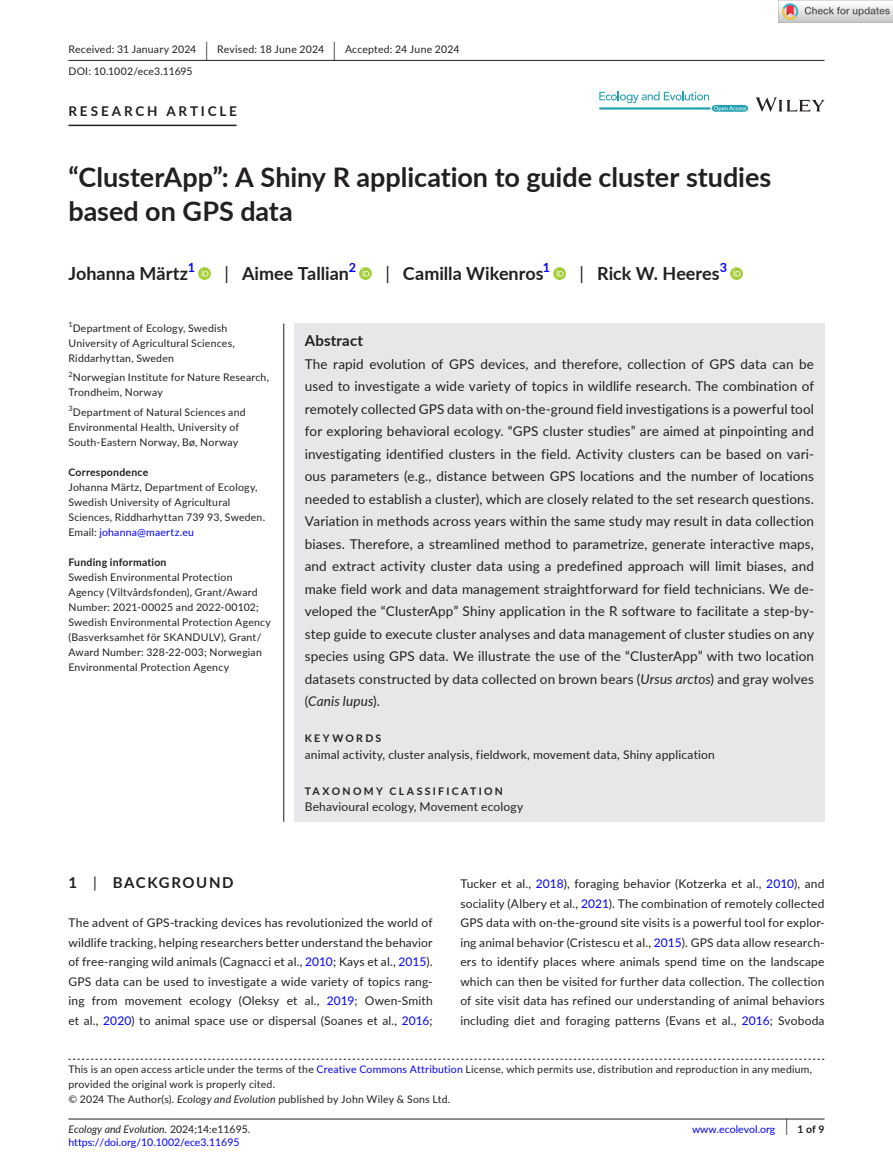
<style>
.page{position:relative;width:893px;height:1174px;background:#fff}
.page>*{position:absolute;margin:0;border:0;box-sizing:border-box;transform-origin:0 0}
.t1{font:700 27px/34.5px "Lato";color:#231f20}
.t2{font:700 18px "Lato";color:#231f20}
.t3{font:700 15px "Lato";letter-spacing:.105em;color:#231f20}
.t4{font:700 15px "Lato";letter-spacing:.015em;color:#231f20}
.t5{font:13.5px/22.5px "Lato";letter-spacing:.01em;color:#231f20;text-align:justify}
.t6{font:700 13.5px "Lato";letter-spacing:.21em;color:#231f20}
.t7{font:700 12.6px "Lato";color:#00f}
.t8{font:12px/19.5px "Lato";letter-spacing:.015em;color:#231f20;text-align:justify}
.t9{font:10.5px/15px "Lato";letter-spacing:.02em;color:#231f20}
.t10{font:10.5px "Lato";color:#00f}
.t11{font:700 10.5px "Lato";letter-spacing:.025em;color:#231f20}
.t12{font:italic 10.5px "Lato";color:#231f20}
.t13{font:700 10.5px "Lato";letter-spacing:.22em;color:#231f20}
.t14{font:7.35px "Lato";color:#231f20}
.s1{font-size:19.65px}
.s2{font-weight:400}
.s3{color:#00f}
.s4{font-style:italic}
.s5{font-style:normal}
.s6{font-weight:400;font-size:17.4px}
</style>
<div class="page">
<hr style="left:68px;top:1118px;width:756px;height:1px;background:#231f20">
<svg style="left:756px;top:97px;width:68px;height:15px"></svg>
<svg style="left:599px;top:91px;width:149px;height:21px"></svg>
<hr style="left:68px;top:60px;width:756px;height:1px;background:#231f20">
<hr style="left:68px;top:125px;width:169px;height:1px;background:#231f20">
<svg style="left:198px;top:267px;width:13px;height:13px"></svg>
<svg style="left:202px;top:269px;width:6px;height:7px"></svg>
<svg style="left:359px;top:267px;width:13px;height:13px"></svg>
<svg style="left:362px;top:269px;width:7px;height:7px"></svg>
<svg style="left:553px;top:267px;width:13px;height:13px"></svg>
<svg style="left:557px;top:269px;width:7px;height:7px"></svg>
<svg style="left:730px;top:267px;width:13px;height:13px"></svg>
<svg style="left:734px;top:269px;width:6px;height:7px"></svg>
<svg style="left:68px;top:1058px;width:756px;height:1px"></svg>
<div style="left:294px;top:323px;width:530px;height:498px;background:#e6e7e9"></div>
<hr style="left:283px;top:323px;width:1px;height:498px;background:#231f20">
<img style="left:779px;top:0;width:114px;height:23px">
<p class="t9" style="left:68px;top:38px;width:393px;line-height:21.8px">Received: 31 January 2024 <span class="s1">|</span> Revised: 18 June 2024 <span class="s1">|</span> Accepted: 24 June 2024<br>DOI: 10.1002/ece3.11695</p>
<p class="t6" style="left:68px;top:101px;width:170px">RESEARCH ARTICLE</p>
<h1 class="t1" style="left:68px;top:159px;width:704px">“ClusterApp”: A Shiny R application to guide cluster studies based on GPS data</h1>
<h2 class="t2" style="left:68px;top:260px;width:121px">Johanna Märtz</h2>
<p class="t7" style="left:188px;top:258px;width:9px">1</p>
<h2 class="t2" style="left:224px;top:260px;width:126px"><span class="s2">|</span> Aimee Tallian</h2>
<p class="t7" style="left:349px;top:258px;width:9px">2</p>
<h2 class="t2" style="left:385px;top:260px;width:160px"><span class="s2">|</span> Camilla Wikenros</h2>
<p class="t7" style="left:543px;top:258px;width:9px">1</p>
<h2 class="t2" style="left:579px;top:260px;width:142px"><span class="s2">|</span> Rick W. Heeres</h2>
<p class="t7" style="left:720px;top:258px;width:9px">3</p>
<p class="t14" style="left:68px;top:319px;width:6px">1</p>
<p class="t9" style="left:68px;top:320px;width:168px;text-indent:4px">Department of Ecology, Swedish<br>University of Agricultural Sciences,<br>Riddarhyttan, Sweden</p>
<p class="t14" style="left:68px;top:369px;width:6px">2</p>
<p class="t9" style="left:68px;top:370px;width:202px;text-indent:4px">Norwegian Institute for Nature Research,<br>Trondheim, Norway</p>
<p class="t9" style="left:68px;top:404px;width:179px"><sup>3</sup>Department of Natural Sciences and<br>Environmental Health, University of<br>South-Eastern Norway, Bø, Norway</p>
<p class="t11" style="left:68px;top:464px;width:81px">Correspondence</p>
<p class="t9" style="left:68px;top:479px;width:198px">Johanna Märtz, Department of Ecology, Swedish University of Agricultural Sciences, Riddharhyttan 739 93, Sweden.<br>Email: <span class="s3">johanna@maertz.eu</span></p>
<p class="t11" style="left:68px;top:554px;width:100px">Funding information</p>
<p class="t9" style="left:68px;top:569px;width:204px">Swedish Environmental Protection<br>Agency (Viltvårdsfonden), Grant/Award Number: 2021-00025 and 2022-00102; Swedish Environmental Protection Agency (Basverksamhet för SKANDULV), Grant/ Award Number: 328-22-003; Norwegian Environmental Protection Agency</p>
<p class="t4" style="left:305px;top:329px;width:60px">Abstract</p>
<p class="t5" style="left:305px;top:352px;width:511px">The rapid evolution of GPS devices, and therefore, collection of GPS data can be used to investigate a wide variety of topics in wildlife research. The combination of remotely collected GPS data with on-the-ground field investigations is a powerful tool for exploring behavioral ecology. “GPS cluster studies” are aimed at pinpointing and investigating identified clusters in the field. Activity clusters can be based on vari&shy;ous parameters (e.g., distance between GPS locations and the number of locations needed to establish a cluster), which are closely related to the set research questions.<br>Variation in methods across years within the same study may result in data collection biases. Therefore, a streamlined method to parametrize, generate interactive maps, and extract activity cluster data using a predefined approach will limit biases, and make field work and data management straightforward for field technicians. We de&shy;veloped the “ClusterApp” Shiny application in the R software to facilitate a step-by&shy;step guide to execute cluster analyses and data management of cluster studies on any species using GPS data. We illustrate the use of the “ClusterApp” with two location datasets constructed by data collected on brown bears (<span class="s4">Ursus arctos</span>) and gray wolves (<span class="s4">Canis lupus</span>).</p>
<p class="t13" style="left:305px;top:730px;width:78px">KEYWORDS</p>
<p class="t8" style="left:305px;top:744px;width:412px">animal activity, cluster analysis, fieldwork, movement data, Shiny application</p>
<p class="t13" style="left:305px;top:783px;width:200px">TAXONOMY CLASSIFICATION</p>
<p class="t8" style="left:305px;top:796px;width:220px">Behavioural ecology, Movement ecology</p>
<p class="t3" style="left:68px;top:872px;width:167px">1 <span class="s2">|</span> BACKGROUND</p>
<p class="t8" style="left:68px;top:912px;width:366px">The advent of GPS-tracking devices has revolutionized the world of wildlife tracking, helping researchers better understand the behavior of free-ranging wild animals (Cagnacci et al., <span class="s3">2010</span>; Kays et al., <span class="s3">2015</span>).<br>GPS data can be used to investigate a wide variety of topics rang&shy;ing from movement ecology (Oleksy et al., <span class="s3">2019</span>; Owen-Smith et al., <span class="s3">2020</span>) to animal space use or dispersal (Soanes et al., <span class="s3">2016</span>;</p>
<p class="t8" style="left:460px;top:873px;width:366px">Tucker et al., <span class="s3">2018</span>), foraging behavior (Kotzerka et al., <span class="s3">2010</span>), and sociality (Albery et al., <span class="s3">2021</span>). The combination of remotely collected GPS data with on-the-ground site visits is a powerful tool for explor&shy;ing animal behavior (Cristescu et al., <span class="s3">2015</span>). GPS data allow research&shy;ers to identify places where animals spend time on the landscape which can then be visited for further data collection. The collection of site visit data has refined our understanding of animal behaviors including diet and foraging patterns (Evans et al., <span class="s3">2016</span>; Svoboda</p>
<p class="t9" style="left:68px;top:1061px;width:745px">This is an open access article under the terms of the <span class="s3">Creative Commons Attribution</span> License, which permits use, distribution and reproduction in any medium, provided the original work is properly cited.<br>© 2024 The Author(s). <span class="s4">Ecology and Evolution</span> published by John Wiley &amp; Sons Ltd.</p>
<p class="t12" style="left:68px;top:1121px;width:183px">Ecology and Evolution. <span class="s5">2024;14:e11695.</span></p>
<p class="t11" style="left:786px;top:1121px;width:40px"><span class="s6">|</span> 1 of 9</p>
<p class="t10" style="left:68px;top:1135px;width:173px">https://doi.org/10.1002/ece3.11695</p>
<p class="t10" style="left:692px;top:1121px;width:85px">www.ecolevol.org</p>
</div>
